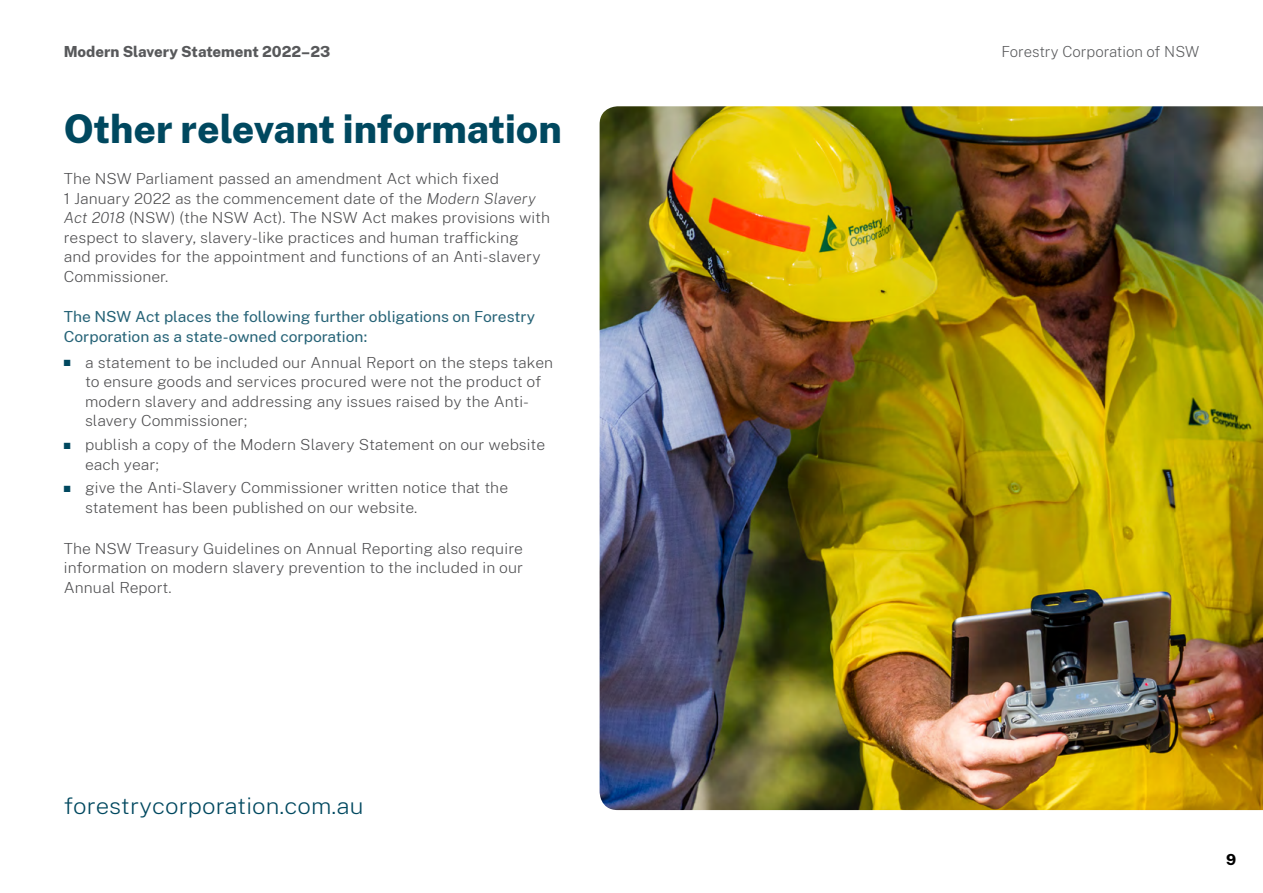
<style>
.page{position:relative;width:1263px;height:893px;background:#fff}
.page>*{position:absolute;margin:0;border:0;box-sizing:border-box;transform-origin:0 0}
.t1{font:800 39px "Public Sans NSW";color:#00485f}
.Pullout{font:200 22.5px "Public Sans NSW";letter-spacing:.005em;color:#00485f;scale:1.07 1}
.Body_copy{font:200 15px/19.5px "Public Sans NSW";letter-spacing:.005em;color:#4d4d4f;scale:1.05 1}
.Body_copy-2{font:15px/19.5px "Public Sans NSW";color:#266377;scale:1.04 1}
.t2{font:800 15px "Public Sans NSW";color:#58595b}
.t3{font:200 15px "Public Sans NSW";color:#58595b}
.t4{font:800 15px "Public Sans NSW";color:#000}
.s1{font-style:italic}
.s2{color:#00485f}
</style>
<div class="page">
<img style="left:600px;top:106px;width:663px;height:704px">
<p class="t2" style="left:64px;top:40px;width:268px">Modern Slavery Statement 2022–23</p>
<h2 class="t1" style="left:64px;top:99px;width:500px">Other relevant information</h2>
<p class="Body_copy" style="left:64px;top:168px;width:465px">The NSW Parliament passed an amendment Act which fixed<br>1 January 2022 as the commencement date of the <span class="s1">Modern Slavery Act 2018</span> (NSW) (the NSW Act). The NSW Act makes provisions with respect to slavery, slavery-like practices and human trafficking<br>and provides for the appointment and functions of an Anti-slavery Commissioner.</p>
<p class="Body_copy-2" style="left:64px;top:306px;width:455px">The NSW Act places the following further obligations on Forestry<br>Corporation as a state-owned corporation:</p>
<p class="Body_copy" style="left:85px;top:352px;width:447px;text-indent:-21px"><span class="s2">■</span> a statement to be included our Annual Report on the steps taken to ensure goods and services procured were not the product of modern slavery and addressing any issues raised by the Anti&shy;slavery Commissioner;</p>
<p class="Body_copy" style="left:85px;top:434px;width:440px;text-indent:-21px"><span class="s2">■</span> publish a copy of the Modern Slavery Statement on our website each year;</p>
<p class="Body_copy" style="left:85px;top:477px;width:404px;text-indent:-21px"><span class="s2">■</span> give the Anti-Slavery Commissioner written notice that the statement has been published on our website.</p>
<p class="Body_copy" style="left:64px;top:537px;width:439px;text-align:justify">The NSW Treasury Guidelines on Annual Reporting also require information on modern slavery prevention to the included in our Annual Report.</p>
<p class="Pullout" style="left:64px;top:789px;width:282px">forestrycorporation.com.au</p>
<p class="t3" style="left:1001px;top:40px;width:199px">Forestry Corporation of NSW</p>
<p class="t4" style="left:1226px;top:848px;width:12px">9</p>
</div>
